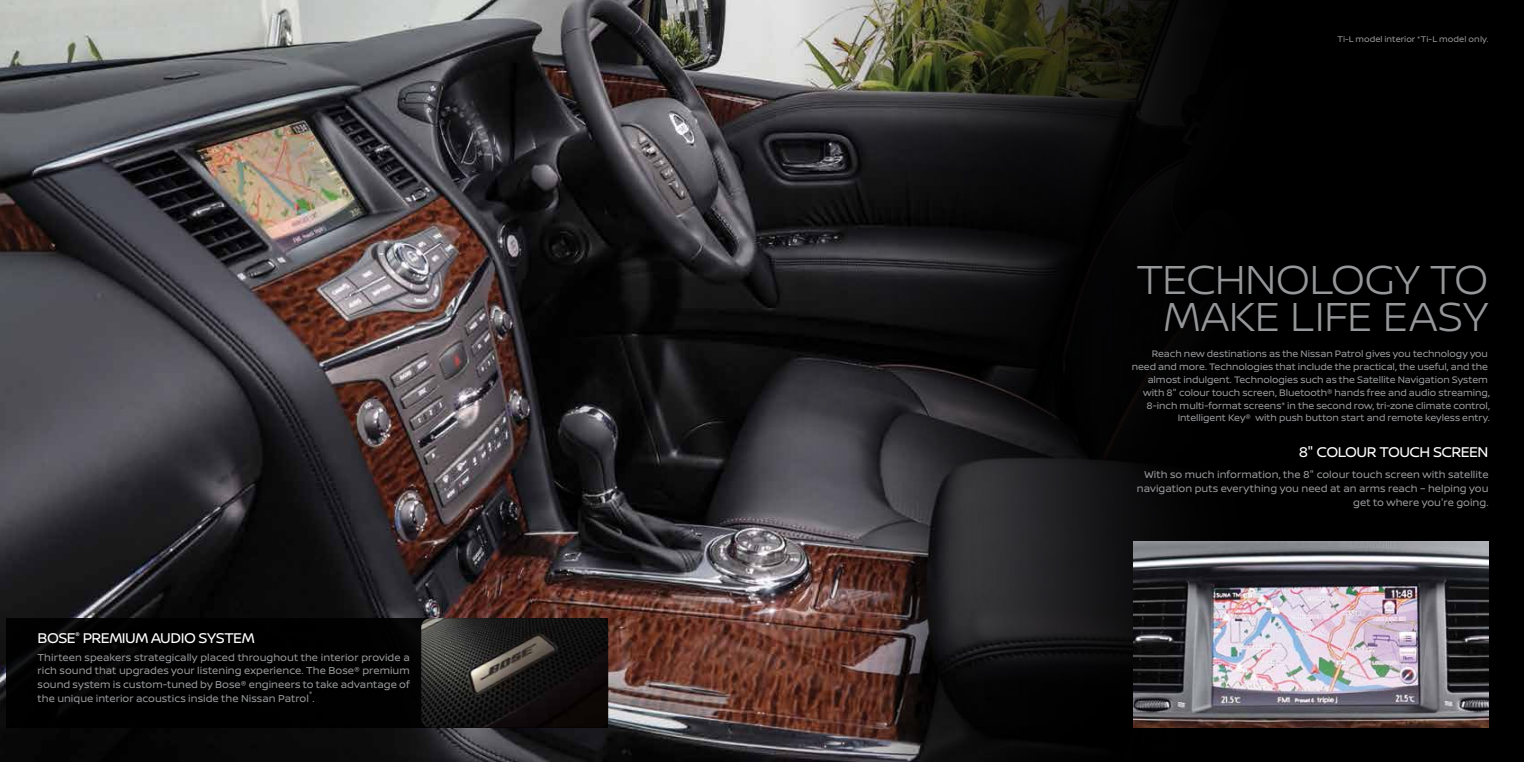
<style>
.page{position:relative;width:1524px;height:762px;background:#fff}
.page>*{position:absolute;margin:0;border:0;box-sizing:border-box;transform-origin:0 0}
.t1{font:300 43.12px/36.9px "Nissan Brand";letter-spacing:-.015em;color:#969799;text-align:right}
.t2{font:15px "Nissan Brand";letter-spacing:-.035em;color:#fff}
.t3{font:10.62px/13.8px "Nissan Brand";color:#969799;text-align:justify}
.t4{font:10px/12.8px "Nissan Brand";letter-spacing:-.005em;color:#969799;text-align:right}
.t5{font:8.75px "Nissan Brand";letter-spacing:.005em;color:#969799}
</style>
<div class="page">
<img style="left:0;top:0;width:1524px;height:762px">
<div style="left:7px;top:618px;width:601px;height:109px;background:#000"></div>
<img style="left:421px;top:618px;width:187px;height:109px">
<img style="left:1133px;top:542px;width:355px;height:185px">
<h2 class="t2" style="left:38px;top:627px;width:219px">BOSE<sup>®</sup> PREMIUM AUDIO SYSTEM</h2>
<p class="t3" style="left:38px;top:650px;width:374px">Thirteen speakers strategically placed throughout the interior provide a rich sound that upgrades your listening experience. The Bose® premium sound system is custom-tuned by Bose® engineers to take advantage of the unique interior acoustics inside the Nissan Patrol<sup>*</sup>.</p>
<p class="t5" style="left:1337px;top:33px;width:152px">Ti-L model interior *Ti-L model only.</p>
<h1 class="t1" style="left:1136px;top:260px;width:353px">TECHNOLOGY TO<br>MAKE LIFE EASY</h1>
<p class="t4" style="left:1131px;top:347px;width:360px">Reach new destinations as the Nissan Patrol gives you technology you need and more. Technologies that include the practical, the useful, and the almost indulgent. Technologies such as the Satellite Navigation System with 8" colour touch screen, Bluetooth® hands free and audio streaming, 8-inch multi-format screens* in the second row, tri-zone climate control, Intelligent Key® with push button start and remote keyless entry.</p>
<h2 class="t2" style="left:1298px;top:441px;width:191px">8" COLOUR TOUCH SCREEN</h2>
<p class="t3" style="left:1137px;top:467px;width:353px;text-align:right">With so much information, the 8" colour touch screen with satellite navigation puts everything you need at an arms reach – helping you get to where you're going.</p>
</div>
